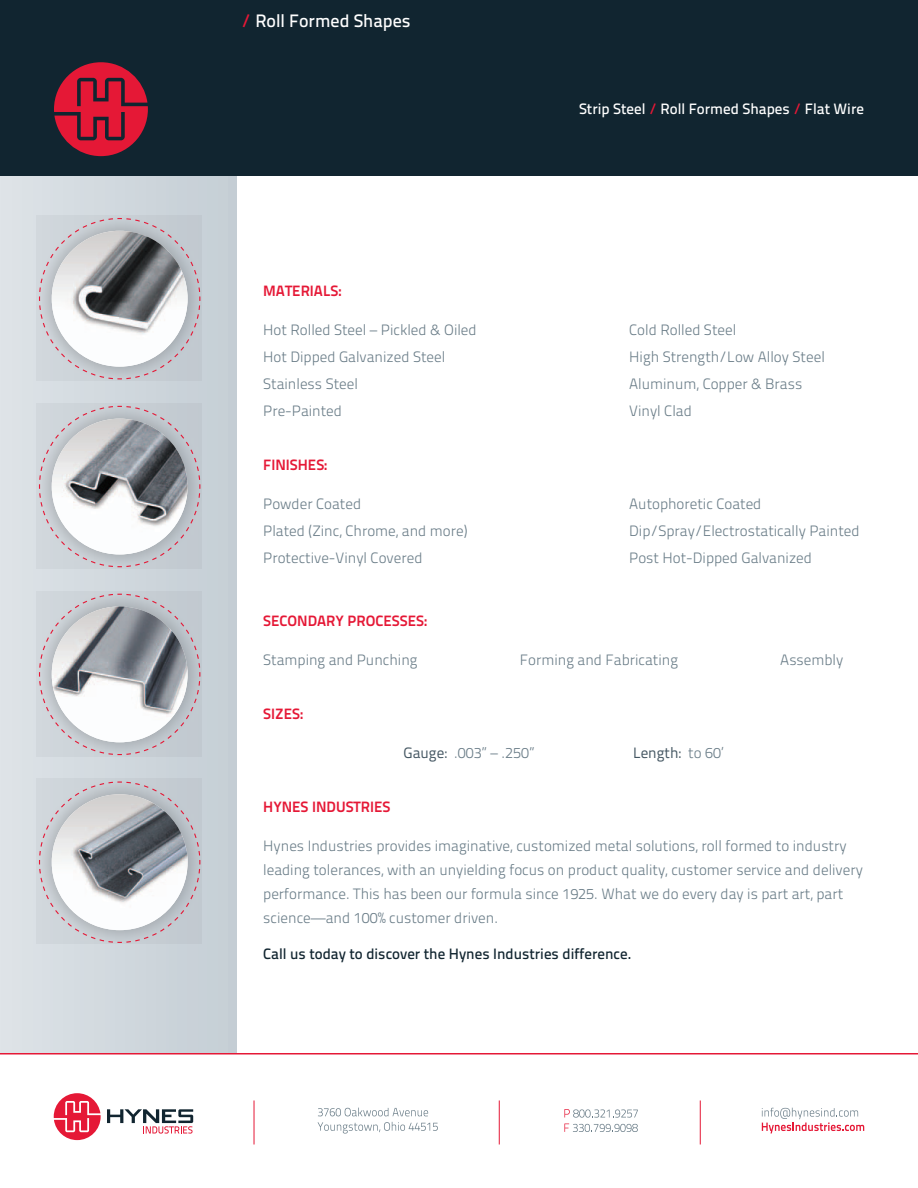
<style>
.page{position:relative;width:918px;height:1188px;background:#fff}
.page>*{position:absolute;margin:0;border:0;box-sizing:border-box;transform-origin:0 0}
.t1{font:500 18px "Titillium Text 22 L";color:#fff}
.t2{font:300 15px/24px "Titillium Text 22 L";color:#697c87}
.t3{font:700 15px "Titillium Text 22 L";color:#e51836}
.t4{font:500 15px "Titillium Text 22 L";color:#112530}
.t5{font:500 15px "Titillium Text 22 L";color:#fff}
.t6{font:15px "Titillium Text 22 L";color:#435561}
.s1{color:#e51836}
.s2{font-weight:400;color:#435561}
.s3{font-weight:300;color:#697c87}
</style>
<div class="page">
<div style="left:0;top:176px;width:236px;height:878px;background:linear-gradient(to right,#dee3e7,#c4ced5)"></div>
<svg style="left:107px;top:1109px;width:86px;height:25px"></svg>
<svg style="left:54px;top:1093px;width:47px;height:47px"></svg>
<svg style="left:318px;top:1108px;width:110px;height:8px"></svg>
<svg style="left:318px;top:1122px;width:120px;height:12px"></svg>
<svg style="left:564px;top:1109px;width:74px;height:9px"></svg>
<svg style="left:564px;top:1124px;width:74px;height:8px"></svg>
<svg style="left:762px;top:1108px;width:102px;height:25px"></svg>
<hr style="left:700px;top:1100px;width:1px;height:44px;background:#e51836">
<hr style="left:499px;top:1100px;width:1px;height:44px;background:#e51836">
<hr style="left:254px;top:1100px;width:1px;height:44px;background:#e51836">
<hr style="left:0;top:1053px;width:918px;height:1px;background:#e51836">
<div style="left:0;top:0;width:918px;height:176px;background:#112530"></div>
<svg style="left:54px;top:62px;width:94px;height:94px"></svg>
<svg style="left:36px;top:215px;width:166px;height:166px"></svg>
<svg style="left:38px;top:217px;width:163px;height:163px"></svg>
<svg style="left:36px;top:403px;width:166px;height:166px"></svg>
<svg style="left:38px;top:405px;width:163px;height:163px"></svg>
<svg style="left:36px;top:591px;width:166px;height:165px"></svg>
<svg style="left:38px;top:593px;width:163px;height:163px"></svg>
<div style="left:36px;top:778px;width:166px;height:166px;background:linear-gradient(to right,#d2d8dd,#c1c8cf)"></div>
<svg style="left:39px;top:781px;width:162px;height:163px"></svg>
<p class="t1" style="left:242px;top:7px;width:171px"><span class="s1">/</span> Roll Formed Shapes</p>
<p class="t5" style="left:579px;top:97px;width:286px">Strip Steel <span class="s1">/</span> Roll Formed Shapes <span class="s1">/</span> Flat Wire</p>
<p class="t3" style="left:263px;top:279px;width:80px">MATERIALS:</p>
<p class="t2" style="left:263px;top:317px;width:215px">Hot Rolled Steel – Pickled &amp; Oiled</p>
<p class="t2" style="left:629px;top:317px;width:108px">Cold Rolled Steel</p>
<p class="t2" style="left:263px;top:344px;width:184px">Hot Dipped Galvanized Steel</p>
<p class="t2" style="left:629px;top:344px;width:197px">High Strength/Low Alloy Steel</p>
<p class="t2" style="left:263px;top:371px;width:96px">Stainless Steel</p>
<p class="t2" style="left:629px;top:371px;width:175px">Aluminum, Copper &amp; Brass</p>
<p class="t2" style="left:263px;top:398px;width:80px">Pre-Painted</p>
<p class="t2" style="left:629px;top:398px;width:64px">Vinyl Clad</p>
<p class="t3" style="left:263px;top:453px;width:66px">FINISHES:</p>
<p class="t2" style="left:263px;top:491px;width:99px">Powder Coated</p>
<p class="t2" style="left:629px;top:491px;width:134px">Autophoretic Coated</p>
<p class="t2" style="left:263px;top:518px;width:206px">Plated (Zinc, Chrome, and more)</p>
<p class="t2" style="left:629px;top:518px;width:232px">Dip/Spray/Electrostatically Painted</p>
<p class="t2" style="left:263px;top:545px;width:161px">Protective-Vinyl Covered</p>
<p class="t2" style="left:629px;top:545px;width:184px">Post Hot-Dipped Galvanized</p>
<p class="t3" style="left:263px;top:609px;width:166px">SECONDARY PROCESSES:</p>
<p class="t2" style="left:263px;top:647px;width:156px">Stamping and Punching</p>
<p class="t2" style="left:520px;top:647px;width:160px">Forming and Fabricating</p>
<p class="t2" style="left:780px;top:647px;width:65px">Assembly</p>
<p class="t3" style="left:263px;top:702px;width:42px">SIZES:</p>
<p class="t2" style="left:404px;top:740px;width:132px"><span class="s2">Gauge:</span> .003” – .250”</p>
<p class="t6" style="left:633px;top:742px;width:92px">Length: <span class="s3">to 60’</span></p>
<p class="t3" style="left:263px;top:795px;width:129px">HYNES INDUSTRIES</p>
<p class="t2" style="left:263px;top:833px;width:601px">Hynes Industries provides imaginative, customized metal solutions, roll formed to industry leading tolerances, with an unyielding focus on product quality, customer service and delivery performance. This has been our formula since 1925. What we do every day is part art, part science—and 100% customer driven.</p>
<p class="t4" style="left:263px;top:943px;width:370px">Call us today to discover the Hynes Industries difference.</p>
</div>
